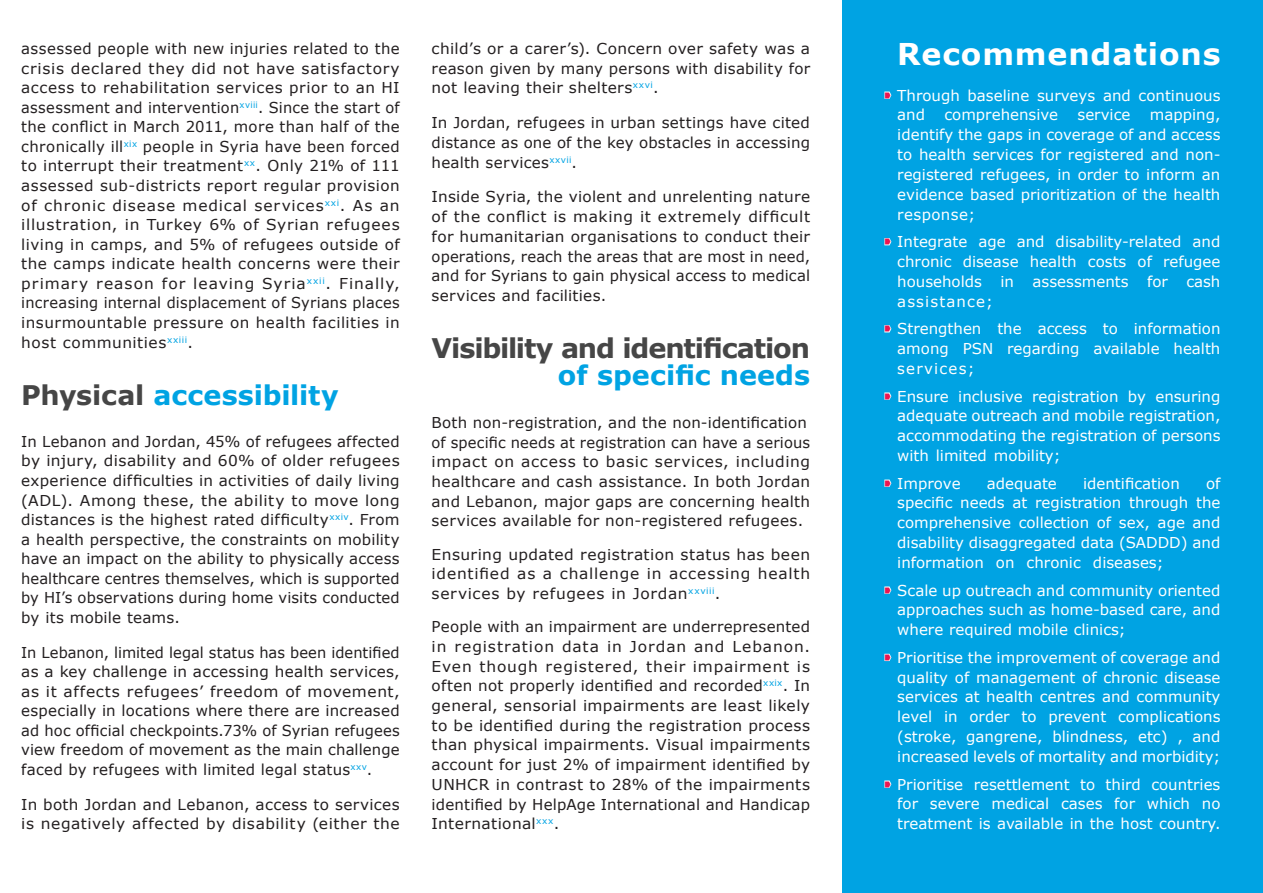
<style>
.page{position:relative;width:1263px;height:893px;background:#fff}
.page>*{position:absolute;margin:0;border:0;box-sizing:border-box;transform-origin:0 0}
.t1{font:700 30px "Verdana";letter-spacing:.03em;color:#fff}
.t2{font:700 27px "Verdana";color:#00a3e3}
.t3{font:700 27px "Verdana";letter-spacing:-.045em;color:#464646}
.t4{font:15px/19.5px "Verdana";letter-spacing:.02em;color:#231f20;text-align:justify}
.t5{font:15px/19.8px "Verdana";color:#fff;text-align:justify}
.s1{color:#464646}
</style>
<div class="page">
<div style="left:842px;top:0;width:421px;height:893px;background:#00a3e3"></div>
<svg style="left:884px;top:91px;width:8px;height:8px"></svg>
<svg style="left:884px;top:238px;width:8px;height:8px"></svg>
<svg style="left:884px;top:325px;width:8px;height:8px"></svg>
<svg style="left:884px;top:392px;width:8px;height:8px"></svg>
<svg style="left:884px;top:479px;width:8px;height:8px"></svg>
<svg style="left:884px;top:586px;width:8px;height:8px"></svg>
<svg style="left:884px;top:653px;width:8px;height:9px"></svg>
<svg style="left:884px;top:780px;width:8px;height:8px"></svg>
<p class="t4" style="left:21px;top:38px;width:380px">assessed people with new injuries related to the crisis declared they did not have satisfactory access to rehabilitation services prior to an HI assessment and intervention<sup>xviii</sup>. Since the start of the conflict in March 2011, more than half of the chronically ill<sup>xix</sup> people in Syria have been forced to interrupt their treatment<sup>xx</sup>. Only 21% of 111 assessed sub-districts report regular provision of chronic disease medical services<sup>xxi</sup>. As an illustration, in Turkey 6% of Syrian refugees living in camps, and 5% of refugees outside of the camps indicate health concerns were their primary reason for leaving Syria<sup>xxii</sup>. Finally, increasing internal displacement of Syrians places insurmountable pressure on health facilities in host communities<sup>xxiii</sup>.</p>
<p class="t2" style="left:21px;top:378px;width:319px"><span class="s1">Physical</span> accessibility</p>
<p class="t4" style="left:21px;top:431px;width:380px">In Lebanon and Jordan, 45% of refugees affected by injury, disability and 60% of older refugees experience difficulties in activities of daily living (ADL). Among these, the ability to move long distances is the highest rated difficulty<sup>xxiv</sup>. From a health perspective, the constraints on mobility have an impact on the ability to physically access healthcare centres themselves, which is supported by HI’s observations during home visits conducted by its mobile teams.</p>
<p class="t4" style="left:21px;top:642px;width:380px">In Lebanon, limited legal status has been identified as a key challenge in accessing health services, as it affects refugees’ freedom of movement, especially in locations where there are increased ad hoc official checkpoints.73% of Syrian refugees view freedom of movement as the main challenge faced by refugees with limited legal status<sup>xxv</sup>.</p>
<p class="t4" style="left:21px;top:794px;width:380px">In both Jordan and Lebanon, access to services is negatively affected by disability (either the</p>
<p class="t4" style="left:432px;top:38px;width:380px">child’s or a carer’s). Concern over safety was a reason given by many persons with disability for not leaving their shelters<sup>xxvi</sup>.</p>
<p class="t4" style="left:432px;top:112px;width:380px">In Jordan, refugees in urban settings have cited distance as one of the key obstacles in accessing health services<sup>xxvii</sup>.</p>
<p class="t4" style="left:432px;top:187px;width:380px">Inside Syria, the violent and unrelenting nature of the conflict is making it extremely difficult for humanitarian organisations to conduct their operations, reach the areas that are most in need, and for Syrians to gain physical access to medical services and facilities.</p>
<p class="t3" style="left:432px;top:331px;width:380px">Visibility and identification</p>
<p class="t2" style="left:558px;top:358px;width:254px">of specific needs</p>
<p class="t4" style="left:432px;top:412px;width:377px">Both non-registration, and the non-identification</p>
<p class="t4" style="left:432px;top:432px;width:380px">of specific needs at registration can have a serious impact on access to basic services, including healthcare and cash assistance. In both Jordan and Lebanon, major gaps are concerning health services available for non-registered refugees.</p>
<p class="t4" style="left:432px;top:544px;width:380px">Ensuring updated registration status has been identified as a challenge in accessing health services by refugees in Jordan<sup>xxviii</sup>.</p>
<p class="t4" style="left:432px;top:617px;width:380px">People with an impairment are underrepresented in registration data in Jordan and Lebanon.<br>Even though registered, their impairment is often not properly identified and recorded<sup>xxix</sup>. In general, sensorial impairments are least likely to be identified during the registration process than physical impairments. Visual impairments account for just 2% of impairment identified by UNHCR in contrast to 28% of the impairments identified by HelpAge International and Handicap International<sup>xxx</sup>.</p>
<p class="t1" style="left:897px;top:35px;width:325px">Recommendations</p>
<p class="t5" style="left:897px;top:85px;width:325px">Through baseline surveys and continuous and</p>
<p class="t5" style="left:944px;top:105px;width:115px">comprehensive</p>
<p class="t5" style="left:1077px;top:105px;width:54px">service</p>
<p class="t5" style="left:897px;top:105px;width:325px;text-indent:252px">mapping, identify the gaps in coverage of and access to health services for registered and non&shy;registered refugees, in order to inform an evidence based prioritization of the health response;</p>
<p class="t5" style="left:897px;top:231px;width:325px">Integrate age and disability-related and chronic disease health costs of refugee households in assessments for cash assistance;</p>
<p class="t5" style="left:897px;top:318px;width:325px">Strengthen the access to information among PSN regarding available health services;</p>
<p class="t5" style="left:897px;top:386px;width:325px">Ensure inclusive registration by ensuring adequate outreach and mobile registration, accommodating the registration of persons with limited mobility;</p>
<p class="t5" style="left:897px;top:473px;width:65px">Improve</p>
<p class="t5" style="left:987px;top:473px;width:72px">adequate</p>
<p class="t5" style="left:1083px;top:473px;width:98px">identification</p>
<p class="t5" style="left:897px;top:473px;width:325px;text-indent:309px">of specific needs at registration through the comprehensive collection of sex, age and disability disaggregated data (SADDD) and information on chronic diseases;</p>
<p class="t5" style="left:897px;top:580px;width:325px">Scale up outreach and community oriented approaches such as home-based care, and where required mobile clinics;</p>
<p class="t5" style="left:897px;top:647px;width:325px">Prioritise the improvement of coverage and quality of management of chronic disease services at health centres and community level in order to prevent complications (stroke, gangrene, blindness, etc) , and increased levels of mortality and morbidity;</p>
<p class="t5" style="left:897px;top:774px;width:325px">Prioritise resettlement to third countries for severe medical cases for which no treatment is available in the host country.</p>
</div>
